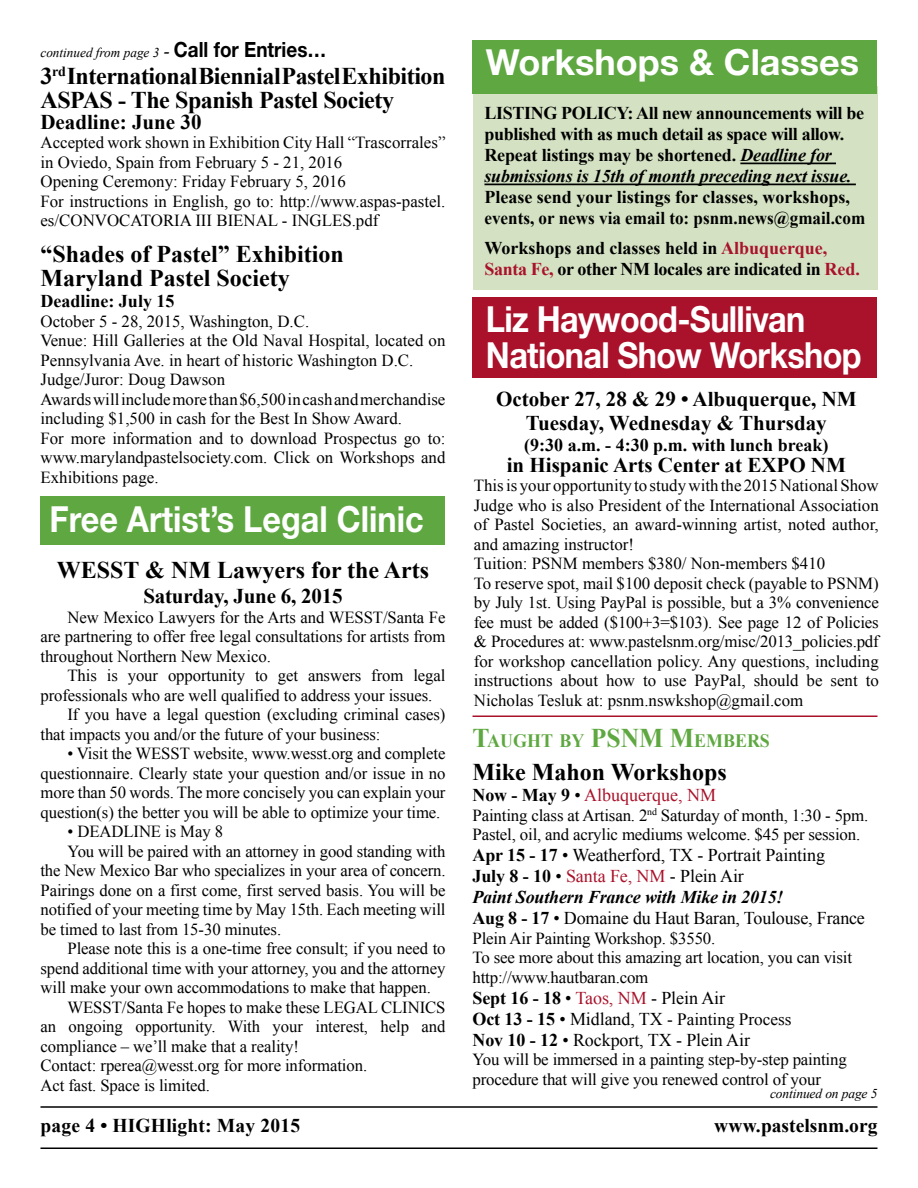
<style>
.page{position:relative;width:918px;height:1188px;background:#fff}
.page>*{position:absolute;margin:0;border:0;box-sizing:border-box;transform-origin:0 0}
.t1{font:700 36px "Helvetica Neue";letter-spacing:-.02em;color:#fff;scale:.9 1}
.t2{font:700 36px "Helvetica Neue";color:#fff;scale:.9 1}
.t3{font:700 36px "Helvetica Neue";color:#fff}
.t4{font:700 24px "Times New Roman";color:#000}
.t5{font:700 24px/24px "Times New Roman";letter-spacing:-.02em;color:#000}
.t6{font:700 21px "Times New Roman";color:#000}
.t7{font:700 19.5px "Times New Roman";letter-spacing:.01em;color:#000}
.t8{font:700 18.9px "Times New Roman";color:#5fa841;scale:.95 1}
.t9{font:700 18px/21px "Times New Roman";letter-spacing:-.01em;color:#000}
.t10{font:18px "Times New Roman";letter-spacing:-.005em;color:#000}
.t11{font:italic 700 18px "Times New Roman";letter-spacing:-.01em;color:#000}
.t12{font:18px "Times New Roman";color:#a9122a}
.t13{font:17.25px "Times New Roman";color:#000}
.t14{font:16.8px/19.5px "Times New Roman";letter-spacing:-.005em;color:#000}
.t15{font:italic 13.5px "Times New Roman";letter-spacing:-.005em;color:#000}
.s1{font-size:18px}
.s2{font-family:"Helvetica Neue";font-weight:700;font-style:normal;font-size:21px}
.s3{font-style:italic}
.s4{color:#a9122a}
.s5{font-size:27px}
.s6{font-weight:700;color:#000}
.s7{color:#000}
.s8{font-weight:700}
.s9{font-weight:700;font-size:18px}
</style>
<div class="page">
<hr style="left:40px;top:1148px;width:837px;height:1px;background:#000">
<div style="left:40px;top:496px;width:405px;height:49px;background:#5fa841"></div>
<div style="left:473px;top:86px;width:404px;height:204px;background:#d4e2c3"></div>
<hr style="left:740px;top:163px;width:96px;height:1px;background:#000">
<hr style="left:485px;top:184px;width:371px;height:1px;background:#000">
<div style="left:472px;top:41px;width:405px;height:53px;background:#5fa841"></div>
<div style="left:472px;top:297px;width:405px;height:81px;background:#a9122a"></div>
<hr style="left:472px;top:716px;width:406px;height:1px;background:#a9122a">
<hr style="left:40px;top:1106px;width:837px;height:2px;background:#000">
<p class="t15" style="left:40px;top:43px;width:287px">continued from page 3 <span class="s1">-</span> <span class="s2">Call for Entries…</span></p>
<p class="t5" style="left:40px;top:63px;width:407px">3<sup>rd</sup> International Biennial Pastel Exhibition<br>ASPAS - The Spanish Pastel Society</p>
<p class="t6" style="left:40px;top:107px;width:163px">Deadline: June 30</p>
<p class="t14" style="left:40px;top:133px;width:407px">Accepted work shown in Exhibition City Hall “Trascorrales” in Oviedo, Spain from February 5 - 21, 2016</p>
<p class="t14" style="left:40px;top:172px;width:307px">Opening Ceremony: Friday February 5, 2016</p>
<p class="t14" style="left:40px;top:191px;width:406px">For instructions in English, go to: http://www.aspas-pastel. es/CONVOCATORIA III BIENAL - INGLES.pdf</p>
<p class="t4" style="left:40px;top:238px;width:305px">“Shades of Pastel” Exhibition</p>
<p class="t4" style="left:40px;top:262px;width:251px">Maryland Pastel Society</p>
<p class="t9" style="left:40px;top:290px;width:136px">Deadline: July 15</p>
<p class="t14" style="left:40px;top:311px;width:270px">October 5 - 28, 2015, Washington, D.C.</p>
<p class="t14" style="left:40px;top:331px;width:406px">Venue: Hill Galleries at the Old Naval Hospital, located on<br>Pennsylvania Ave. in heart of historic Washington D.C.</p>
<p class="t14" style="left:40px;top:370px;width:186px">Judge/Juror: Doug Dawson</p>
<p class="t14" style="left:40px;top:389px;width:406px">Awards will include more than $6,500 in cash and merchandise including $1,500 in cash for the Best In Show Award.</p>
<p class="t14" style="left:40px;top:428px;width:407px;text-align:justify">For more information and to download Prospectus go to: www.marylandpastelsociety.com. Click on Workshops and Exhibitions page.</p>
<p class="t2" style="left:50px;top:497px;width:417px">Free Artist’s Legal Clinic</p>
<p class="t4" style="left:57px;top:553px;width:374px">WESST &amp; NM Lawyers for the Arts</p>
<p class="t6" style="left:143px;top:582px;width:201px">Saturday, June 6, 2015</p>
<p class="t14" style="left:40px;top:607px;width:407px;text-align:justify;text-indent:27px">New Mexico Lawyers for the Arts and WESST/Santa Fe are partnering to offer free legal consultations for artists from throughout Northern New Mexico.</p>
<p class="t14" style="left:40px;top:665px;width:406px;text-indent:27px">This is your opportunity to get answers from legal professionals who are well qualified to address your issues.</p>
<p class="t14" style="left:40px;top:704px;width:407px;text-indent:27px">If you have a legal question (excluding criminal cases) that impacts you and/or the future of your business:</p>
<p class="t14" style="left:40px;top:743px;width:407px;text-align:justify;text-indent:27px">• Visit the WESST website, www.wesst.org and complete questionnaire. Clearly state your question and/or issue in no more than 50 words. The more concisely you can explain your question(s) the better you will be able to optimize your time.</p>
<p class="t14" style="left:67px;top:821px;width:157px">• DEADLINE is May 8</p>
<p class="t14" style="left:40px;top:841px;width:407px;text-align:justify;text-indent:27px">You will be paired with an attorney in good standing with the New Mexico Bar who specializes in your area of concern.<br>Pairings done on a first come, first served basis. You will be notified of your meeting time by May 15th. Each meeting will be timed to last from 15-30 minutes.</p>
<p class="t14" style="left:40px;top:938px;width:407px;text-align:justify;text-indent:27px">Please note this is a one-time free consult; if you need to spend additional time with your attorney, you and the attorney will make your own accommodations to make that happen.</p>
<p class="t14" style="left:40px;top:997px;width:407px;text-align:justify;text-indent:27px">WESST/Santa Fe hopes to make these LEGAL CLINICS an ongoing opportunity. With your interest, help and compliance – we’ll make that a reality!</p>
<p class="t14" style="left:40px;top:1055px;width:328px">Contact: rperea@wesst.org for more information.</p>
<p class="t14" style="left:40px;top:1075px;width:171px">Act fast. Space is limited.</p>
<p class="t3" style="left:486px;top:40px;width:375px">Workshops &amp; Classes</p>
<p class="t9" style="left:485px;top:102px;width:381px">LISTING POLICY: All new announcements will be published with as much detail as space will allow.<br>Repeat listings may be shortened. <span class="s3">Deadline for submissions is 15th of month preceding next issue.</span></p>
<p class="t9" style="left:485px;top:186px;width:382px">Please send your listings for classes, workshops, events, or news via email to: psnm.news@gmail.com</p>
<p class="t9" style="left:485px;top:237px;width:377px">Workshops and classes held in <span class="s4">Albuquerque,<br>Santa Fe,</span> or other NM locales are indicated in <span class="s4">Red.</span></p>
<p class="t1" style="left:486px;top:297px;width:356px">Liz Haywood-Sullivan</p>
<p class="t1" style="left:486px;top:333px;width:419px">National Show Workshop</p>
<p class="t6" style="left:496px;top:384px;width:362px">October 27, 28 &amp; 29 • Albuquerque, NM</p>
<p class="t6" style="left:526px;top:408px;width:302px">Tuesday, Wednesday &amp; Thursday</p>
<p class="t9" style="left:524px;top:434px;width:306px">(9:30 a.m. - 4:30 p.m. with lunch break)</p>
<p class="t6" style="left:507px;top:450px;width:341px">in Hispanic Arts Center at EXPO NM</p>
<p class="t14" style="left:474px;top:476px;width:407px;text-align:justify">This is your opportunity to study with the 2015 National Show Judge who is also President of the International Association of Pastel Societies, an award-winning artist, noted author, and amazing instructor!</p>
<p class="t14" style="left:474px;top:554px;width:353px">Tuition: PSNM members $380/ Non-members $410</p>
<p class="t14" style="left:474px;top:573px;width:407px;text-align:justify">To reserve spot, mail $100 deposit check (payable to PSNM) by July 1st. Using PayPal is possible, but a 3% convenience fee must be added ($100+3=$103). See page 12 of Policies &amp; Procedures at: www.pastelsnm.org/misc/2013_policies.pdf for workshop cancellation policy. Any questions, including instructions about how to use PayPal, should be sent to Nicholas Tesluk at: psnm.nswkshop@gmail.com</p>
<p class="t8" style="left:472px;top:728px;width:315px"><span class="s5">T</span>AUGHT BY <span class="s5">PSNM M</span>EMBERS</p>
<p class="t4" style="left:472px;top:756px;width:256px">Mike Mahon Workshops</p>
<p class="t12" style="left:472px;top:783px;width:245px"><span class="s6">Now - May 9</span> <span class="s7">•</span> Albuquerque, NM</p>
<p class="t14" style="left:472px;top:805px;width:397px">Painting class at Artisan. 2<sup>nd</sup> Saturday of month, 1:30 - 5pm.<br>Pastel, oil, and acrylic mediums welcome. $45 per session.</p>
<p class="t10" style="left:472px;top:843px;width:354px"><span class="s8">Apr 15 - 17</span> • Weatherford, TX - Portrait Painting</p>
<p class="t10" style="left:472px;top:864px;width:273px"><span class="s8">July 8 - 10</span> • <span class="s4">Santa Fe, NM</span> - Plein Air</p>
<p class="t11" style="left:472px;top:885px;width:313px">Paint Southern France with Mike in 2015!</p>
<p class="t10" style="left:472px;top:906px;width:394px"><span class="s8">Aug 8 - 17</span> • Domaine du Haut Baran, Toulouse, France</p>
<p class="t14" style="left:472px;top:928px;width:244px">Plein Air Painting Workshop. $3550.</p>
<p class="t14" style="left:472px;top:948px;width:381px">To see more about this amazing art location, you can visit http://www.hautbaran.com</p>
<p class="t10" style="left:472px;top:986px;width:254px"><span class="s8">Sept 16 - 18</span> • <span class="s4">Taos, NM</span> - Plein Air</p>
<p class="t13" style="left:472px;top:1007px;width:321px"><span class="s9">Oct 13 - 15</span> <span class="s1">• Midland, TX</span> - Painting Process</p>
<p class="t10" style="left:472px;top:1028px;width:279px"><span class="s8">Nov 10 - 12</span> • Rockport, TX - Plein Air</p>
<p class="t14" style="left:472px;top:1050px;width:376px">You will be immersed in a painting step-by-step painting procedure that will give you renewed control of your</p>
<p class="t15" style="left:770px;top:1085px;width:109px">continued on page 5</p>
<p class="t7" style="left:40px;top:1112px;width:261px">page 4 • HIGHlight: May 2015</p>
<p class="t7" style="left:714px;top:1112px;width:165px">www.pastelsnm.org</p>
</div>
